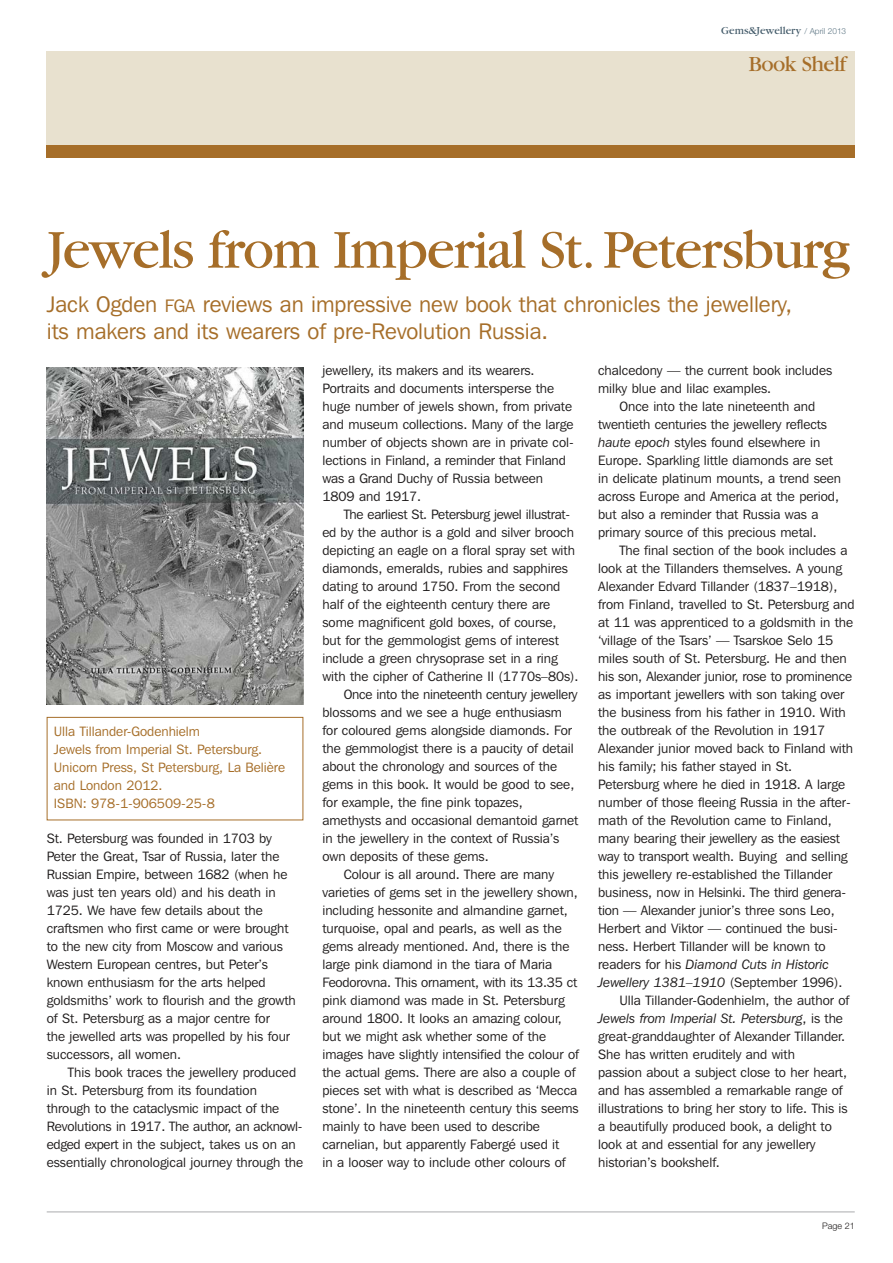
<style>
.page{position:relative;width:893px;height:1263px;background:#fff}
.page>*{position:absolute;margin:0;border:0;box-sizing:border-box;transform-origin:0 0}
.t1{font:57px "Garamond";letter-spacing:-.025em;color:#a66e29}
.t2{font:22.5px/27px "Franklin Gothic IT Cby BT";color:#a66e29}
.t3{font:22.5px "Garamond";letter-spacing:-.025em;color:#a66e29}
.t4{font:13.5px/18px "Franklin Gothic IT Cby BT";color:#201d1d}
.t5{font:13.5px/18px "Franklin Gothic IT Cby BT";color:#a66e29}
.t6{font:italic 13.5px "Franklin Gothic IT Cby BT";color:#201d1d}
.t7{font:13.5px "Franklin Gothic IT Cby BT";letter-spacing:-.02em;color:#201d1d}
.t8{font:11.25px "Garamond";color:#415968}
.t9{font:300 9px "Helvetica Neue";color:#201d1d}
.s1{font-family:"Helvetica Neue";font-weight:300;font-size:8.25px;color:#5f7785}
.s2{font-size:18px}
.s3{font-style:italic}
.s4{font-style:normal}
</style>
<div class="page">
<div style="left:47px;top:51px;width:808px;height:94px;background:#e8e1cf"></div>
<div style="left:47px;top:145px;width:808px;height:12px;background:#a66e29"></div>
<hr style="left:47px;top:1211px;width:808px;height:2px;background:#c6c7c9">
<img style="left:47px;top:367px;width:256px;height:337px">
<div style="left:47px;top:717px;width:256px;height:103px;border:1px solid #a66e29"></div>
<p class="t8" style="left:721px;top:26px;width:126px">Gems&amp;Jewellery <span class="s1">/ April 2013</span></p>
<h2 class="t3" style="left:749px;top:56px;width:99px">Book Shelf</h2>
<h1 class="t1" style="left:47px;top:230px;width:805px">Jewels from Imperial St. Petersburg</h1>
<h2 class="t2" style="left:47px;top:292px;width:747px">Jack Ogden <span class="s2">FGA</span> reviews an impressive new book that chronicles the jewellery, its makers and its wearers of pre-Revolution Russia.</h2>
<p class="t5" style="left:54px;top:723px;width:233px">Ulla Tillander-Godenhielm<br>Jewels from Imperial St. Petersburg.<br>Unicorn Press, St Petersburg, La Belière and London 2012.<br>ISBN: 978-1-906509-25-8</p>
<p class="t4" style="left:47px;top:830px;width:251px">St. Petersburg was founded in 1703 by Peter the Great, Tsar of Russia, later the Russian Empire, between 1682 (when he was just ten years old) and his death in 1725. We have few details about the craftsmen who first came or were brought to the new city from Moscow and various Western European centres, but Peter’s known enthusiasm for the arts helped goldsmiths’ work to flourish and the growth of St. Petersburg as a major centre for<br>the jewelled arts was propelled by his four successors, all women.</p>
<p class="t4" style="left:47px;top:1064px;width:258px;text-indent:21px">This book traces the jewellery produced in St. Petersburg from its foundation through to the cataclysmic impact of the Revolutions in 1917. The author, an acknowl&shy;edged expert in the subject, takes us on an essentially chronological journey through the</p>
<p class="t4" style="left:322px;top:362px;width:253px">jewellery, its makers and its wearers.<br>Portraits and documents intersperse the huge number of jewels shown, from private and museum collections. Many of the large number of objects shown are in private col&shy;lections in Finland, a reminder that Finland was a Grand Duchy of Russia between 1809 and 1917.</p>
<p class="t7" style="left:344px;top:509px;width:228px">The earliest St. Petersburg jewel illustrat-</p>
<p class="t4" style="left:322px;top:524px;width:253px">ed by the author is a gold and silver brooch</p>
<p class="t4" style="left:322px;top:542px;width:254px">depicting an eagle on a floral spray set with</p>
<p class="t4" style="left:322px;top:560px;width:247px">diamonds, emeralds, rubies and sapphires</p>
<p class="t4" style="left:322px;top:578px;width:239px">dating to around 1750. From the second</p>
<p class="t4" style="left:322px;top:596px;width:229px">half of the eighteenth century there are</p>
<p class="t4" style="left:322px;top:614px;width:236px">some magnificent gold boxes, of course,</p>
<p class="t4" style="left:322px;top:632px;width:238px">but for the gemmologist gems of interest</p>
<p class="t4" style="left:322px;top:650px;width:237px">include a green chrysoprase set in a ring</p>
<p class="t4" style="left:322px;top:668px;width:258px">with the cipher of Catherine II (1770s–80s).</p>
<p class="t7" style="left:344px;top:689px;width:235px">Once into the nineteenth century jewellery</p>
<p class="t4" style="left:322px;top:704px;width:241px">blossoms and we see a huge enthusiasm</p>
<p class="t4" style="left:322px;top:722px;width:251px">for coloured gems alongside diamonds. For</p>
<p class="t4" style="left:322px;top:740px;width:253px">the gemmologist there is a paucity of detail</p>
<p class="t4" style="left:322px;top:758px;width:236px">about the chronology and sources of the</p>
<p class="t4" style="left:322px;top:776px;width:253px">gems in this book. It would be good to see,</p>
<p class="t4" style="left:322px;top:794px;width:202px">for example, the fine pink topazes,</p>
<p class="t4" style="left:322px;top:812px;width:257px">amethysts and occasional demantoid garnet</p>
<p class="t4" style="left:322px;top:830px;width:238px">in the jewellery in the context of Russia’s</p>
<p class="t4" style="left:322px;top:848px;width:168px">own deposits of these gems.</p>
<p class="t4" style="left:344px;top:866px;width:212px">Colour is all around. There are many</p>
<p class="t4" style="left:322px;top:884px;width:257px">varieties of gems set in the jewellery shown,</p>
<p class="t4" style="left:322px;top:902px;width:247px">including hessonite and almandine garnet,</p>
<p class="t4" style="left:322px;top:920px;width:241px">turquoise, opal and pearls, as well as the</p>
<p class="t4" style="left:322px;top:938px;width:249px">gems already mentioned. And, there is the</p>
<p class="t4" style="left:322px;top:956px;width:231px">large pink diamond in the tiara of Maria</p>
<p class="t4" style="left:322px;top:974px;width:256px">Feodorovna. This ornament, with its 13.35 ct</p>
<p class="t4" style="left:322px;top:992px;width:244px">pink diamond was made in St. Petersburg</p>
<p class="t4" style="left:322px;top:1010px;width:241px">around 1800. It looks an amazing colour,</p>
<p class="t4" style="left:322px;top:1028px;width:225px">but we might ask whether some of the</p>
<p class="t4" style="left:322px;top:1046px;width:258px">images have slightly intensified the colour of</p>
<p class="t4" style="left:322px;top:1064px;width:255px">the actual gems. There are also a couple of</p>
<p class="t4" style="left:322px;top:1082px;width:256px">pieces set with what is described as ‘Mecca</p>
<p class="t4" style="left:322px;top:1100px;width:258px">stone’. In the nineteenth century this seems</p>
<p class="t4" style="left:322px;top:1118px;width:219px">mainly to have been used to describe</p>
<p class="t4" style="left:322px;top:1136px;width:238px">carnelian, but apparently Fabergé used it</p>
<p class="t4" style="left:322px;top:1154px;width:245px">in a looser way to include other colours of</p>
<p class="t4" style="left:598px;top:362px;width:236px">chalcedony — the current book includes milky blue and lilac examples.</p>
<p class="t4" style="left:598px;top:398px;width:245px;text-indent:21px">Once into the late nineteenth and twentieth centuries the jewellery reflects <span class="s3">haute epoch</span> styles found elsewhere in Europe. Sparkling little diamonds are set in delicate platinum mounts, a trend seen across Europe and America at the period, but also a reminder that Russia was a primary source of this precious metal.</p>
<p class="t4" style="left:619px;top:542px;width:230px">The final section of the book includes a</p>
<p class="t4" style="left:598px;top:560px;width:245px">look at the Tillanders themselves. A young</p>
<p class="t4" style="left:598px;top:578px;width:241px">Alexander Edvard Tillander (1837–1918),</p>
<p class="t4" style="left:598px;top:596px;width:258px">from Finland, travelled to St. Petersburg and</p>
<p class="t4" style="left:598px;top:614px;width:256px">at 11 was apprenticed to a goldsmith in the</p>
<p class="t4" style="left:598px;top:632px;width:237px">‘village of the Tsars’ — Tsarskoe Selo 15</p>
<p class="t4" style="left:598px;top:650px;width:250px">miles south of St. Petersburg. He and then</p>
<p class="t4" style="left:598px;top:668px;width:255px">his son, Alexander junior, rose to prominence</p>
<p class="t4" style="left:598px;top:686px;width:248px">as important jewellers with son taking over</p>
<p class="t4" style="left:598px;top:704px;width:249px">the business from his father in 1910. With</p>
<p class="t4" style="left:598px;top:722px;width:228px">the outbreak of the Revolution in 1917</p>
<p class="t4" style="left:598px;top:740px;width:257px">Alexander junior moved back to Finland with</p>
<p class="t4" style="left:598px;top:758px;width:196px">his family; his father stayed in St.</p>
<p class="t4" style="left:598px;top:776px;width:248px">Petersburg where he died in 1918. A large</p>
<p class="t4" style="left:598px;top:794px;width:254px">number of those fleeing Russia in the after-</p>
<p class="t4" style="left:598px;top:812px;width:235px">math of the Revolution came to Finland,</p>
<p class="t4" style="left:598px;top:830px;width:243px">many bearing their jewellery as the easiest</p>
<p class="t4" style="left:598px;top:848px;width:251px">way to transport wealth. Buying and selling</p>
<p class="t4" style="left:598px;top:866px;width:236px">this jewellery re-established the Tillander</p>
<p class="t4" style="left:598px;top:884px;width:249px">business, now in Helsinki. The third genera-</p>
<p class="t4" style="left:598px;top:902px;width:238px">tion — Alexander junior’s three sons Leo,</p>
<p class="t4" style="left:598px;top:920px;width:241px">Herbert and Viktor — continued the busi-</p>
<p class="t4" style="left:598px;top:938px;width:229px">ness. Herbert Tillander will be known to</p>
<p class="t6" style="left:598px;top:959px;width:232px"><span class="s4">readers for his</span> Diamond Cuts in Historic</p>
<p class="t6" style="left:598px;top:977px;width:246px">Jewellery 1381–1910 <span class="s4">(September 1996).</span></p>
<p class="t4" style="left:619px;top:992px;width:231px">Ulla Tillander-Godenhielm, the author of</p>
<p class="t6" style="left:598px;top:1013px;width:246px">Jewels from Imperial St. Petersburg<span class="s4">, is the</span></p>
<p class="t4" style="left:598px;top:1028px;width:249px">great-granddaughter of Alexander Tillander.</p>
<p class="t4" style="left:598px;top:1046px;width:198px">She has written eruditely and with</p>
<p class="t4" style="left:598px;top:1064px;width:250px">passion about a subject close to her heart,</p>
<p class="t4" style="left:598px;top:1082px;width:246px">and has assembled a remarkable range of</p>
<p class="t4" style="left:598px;top:1100px;width:251px">illustrations to bring her story to life. This is</p>
<p class="t4" style="left:598px;top:1118px;width:235px">a beautifully produced book, a delight to</p>
<p class="t4" style="left:598px;top:1136px;width:219px">look at and essential for any jewellery</p>
<p class="t4" style="left:598px;top:1154px;width:123px">historian’s bookshelf.</p>
<p class="t9" style="left:822px;top:1223px;width:34px">Page 21</p>
</div>
